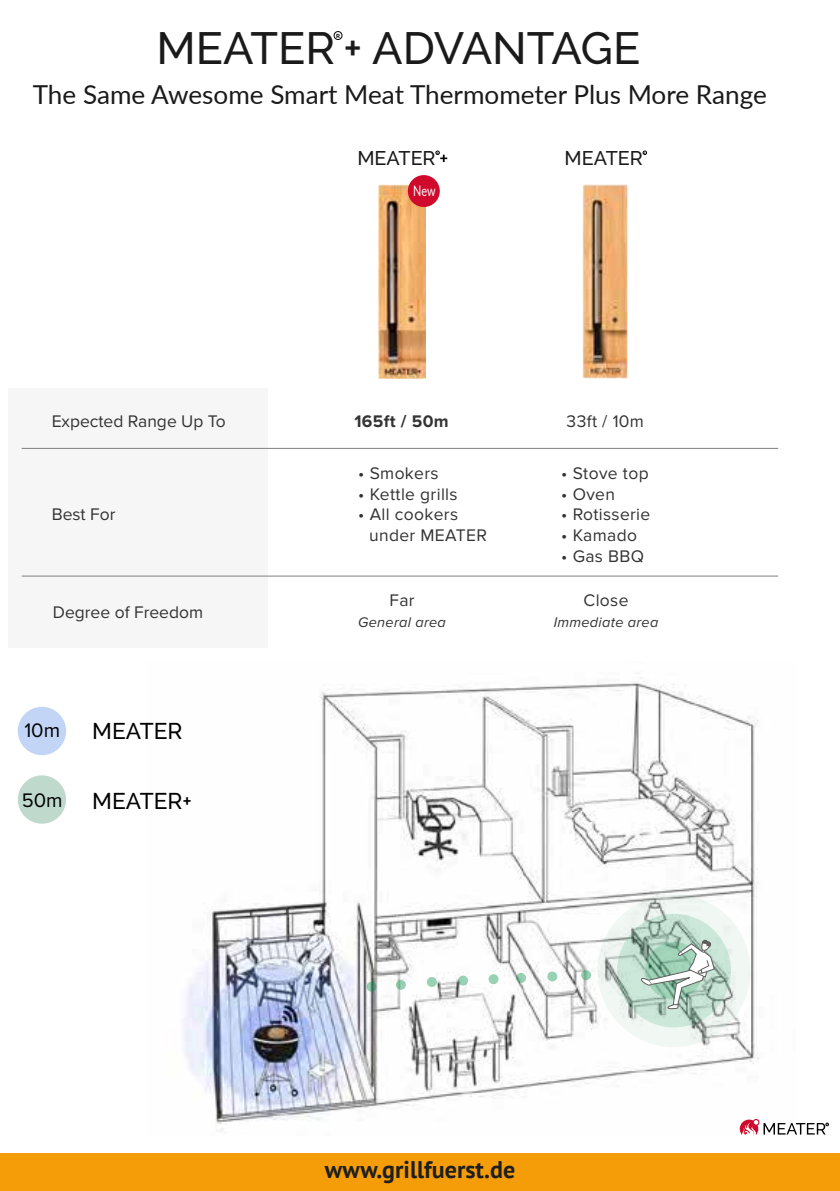
<style>
.page{position:relative;width:840px;height:1191px;background:#fff}
.page>*{position:absolute;margin:0;border:0;box-sizing:border-box;transform-origin:0 0}
.t1{font:500 45px "Raleway";color:#1a1a1a}
.t2{font:26.2px "Lato";color:#1a1a1a}
.t3{font:700 24px "PT Sans";color:#1e1e1c}
.t4{font:500 22.6px "Raleway";color:#000}
.t5{font:20.4px "Proxima Nova";color:#000}
.t6{font:500 19.6px "Raleway";color:#1a1a1a}
.t7{font:17.4px/20.6px "Proxima Nova";letter-spacing:.02em;color:#333}
.t8{font:17.4px "Proxima Nova";color:#333}
.t9{font:700 17.4px "Proxima Nova";letter-spacing:.02em;color:#333}
.t10{font:italic 14.6px "Proxima Nova";letter-spacing:.02em;color:#333}
.t11{font:14.6px "Lato";color:#fff;scale:.75 1}
.t12{font:700 5.8px "Raleway";color:#000}
.t13{font:700 2.6px "Raleway";color:#000}
</style>
<div class="page">
<img style="left:183px;top:673px;width:576px;height:458px">
<div style="left:9px;top:388px;width:259px;height:260px;background:#f6f6f6"></div>
<svg style="left:642px;top:151px;width:4px;height:4px"></svg>
<img style="left:582px;top:184px;width:46px;height:195px">
<div style="left:18px;top:707px;width:48px;height:48px;background:#c3d5f6;border-radius:50%"></div>
<div style="left:18px;top:775px;width:48px;height:48px;background:#c0d9cd;border-radius:50%"></div>
<hr style="left:22px;top:448px;width:755px;height:1px;background:#808080">
<hr style="left:22px;top:576px;width:755px;height:1px;background:#808080">
<div style="left:333px;top:31px;width:9px;height:9px;border:1px solid #000;border-radius:50%"></div>
<svg style="left:435px;top:151px;width:12px;height:11px"></svg>
<img style="left:378px;top:185px;width:47px;height:194px">
<div style="left:407px;top:175px;width:32px;height:32px;background:#cf0a2c;border-radius:50%"></div>
<svg style="left:366px;top:981px;width:10px;height:10px"></svg>
<svg style="left:395px;top:980px;width:10px;height:9px"></svg>
<svg style="left:426px;top:977px;width:10px;height:10px"></svg>
<svg style="left:458px;top:975px;width:10px;height:10px"></svg>
<svg style="left:488px;top:974px;width:10px;height:10px"></svg>
<svg style="left:516px;top:973px;width:10px;height:10px"></svg>
<svg style="left:547px;top:971px;width:10px;height:10px"></svg>
<svg style="left:580px;top:970px;width:10px;height:10px"></svg>
<svg style="left:597px;top:894px;width:153px;height:153px;fill:#f0f7f3"></svg>
<svg style="left:617px;top:914px;width:113px;height:113px;background:#b8d4c6"></svg>
<svg style="left:638px;top:939px;width:76px;height:70px;background:#acc8b9"></svg>
<svg style="left:739px;top:1119px;width:89px;height:16px"></svg>
<div style="left:0;top:1153px;width:839px;height:38px;background:#f59d08"></div>
<h1 class="t1" style="left:156px;top:22px;width:485px">MEATER + ADVANTAGE</h1>
<p class="t12" style="left:336px;top:32px;width:5px">R</p>
<h2 class="t2" style="left:33px;top:76px;width:735px">The Same Awesome Smart Meat Thermometer Plus More Range</h2>
<p class="t8" style="left:52px;top:411px;width:175px">Expected Range Up To</p>
<p class="t7" style="left:52px;top:504px;width:65px">Best For</p>
<p class="t8" style="left:53px;top:602px;width:152px">Degree of Freedom</p>
<p class="t5" style="left:24px;top:719px;width:37px">10m</p>
<p class="t5" style="left:22px;top:788px;width:42px">50m</p>
<p class="t4" style="left:92px;top:717px;width:91px">MEATER</p>
<p class="t4" style="left:92px;top:788px;width:101px">MEATER+</p>
<p class="t6" style="left:357px;top:147px;width:80px">MEATER</p>
<p class="t13" style="left:436px;top:151px;width:3px">R</p>
<p class="t11" style="left:413px;top:180px;width:31px">New</p>
<p class="t6" style="left:564px;top:147px;width:80px">MEATER</p>
<p class="t13" style="left:643px;top:151px;width:3px">R</p>
<p class="t9" style="left:354px;top:411px;width:96px">165ft / 50m</p>
<p class="t7" style="left:566px;top:411px;width:79px">33ft / 10m</p>
<p class="t7" style="left:358px;top:463px;width:82px">• Smokers</p>
<p class="t7" style="left:358px;top:484px;width:101px">• Kettle grills</p>
<p class="t7" style="left:369px;top:504px;width:119px;text-indent:-11px">• All cookers under MEATER</p>
<p class="t7" style="left:561px;top:463px;width:89px">• Stove top</p>
<p class="t7" style="left:561px;top:484px;width:55px">• Oven</p>
<p class="t7" style="left:561px;top:504px;width:91px">• Rotisserie</p>
<p class="t7" style="left:561px;top:525px;width:77px">• Kamado</p>
<p class="t7" style="left:561px;top:545px;width:84px">• Gas BBQ</p>
<p class="t7" style="left:389px;top:590px;width:27px">Far</p>
<p class="t10" style="left:358px;top:613px;width:89px">General area</p>
<p class="t7" style="left:583px;top:590px;width:46px">Close</p>
<p class="t10" style="left:553px;top:613px;width:106px">Immediate area</p>
<h3 class="t3" style="left:324px;top:1153px;width:192px">www.grillfuerst.de</h3>
</div>
